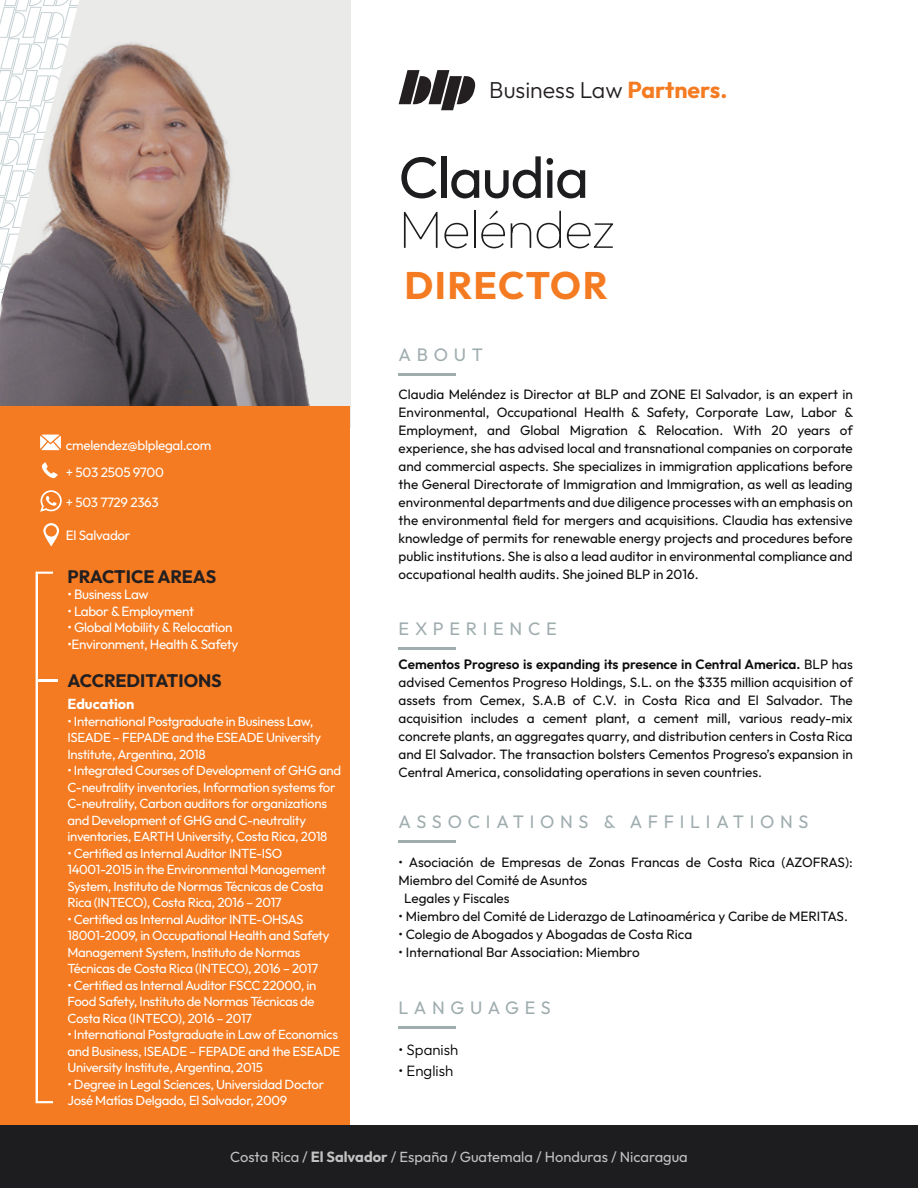
<style>
.page{position:relative;width:918px;height:1188px;background:#fff}
.page>*{position:absolute;margin:0;border:0;box-sizing:border-box;transform-origin:0 0}
.t1{font:58.05px "Outfit";letter-spacing:-.02em;color:#1d1d1f}
.t2{font:100 53.25px "Outfit";letter-spacing:-.02em;color:#1d1d1f}
.t3{font:700 38.25px "Outfit";letter-spacing:.03em;color:#f47b21}
.t4{font:300 23.1px "Outfit";color:#231f20}
.t5{font:18px "Outfit";letter-spacing:.32em;color:#a0adaf}
.t6{font:700 18px "Outfit";letter-spacing:-.005em;color:#231f20}
.t7{font:300 15px "Outfit";color:#000}
.t8{font:14.7px "Outfit";color:#fff}
.t9{font:700 14.4px "Outfit";color:#fff}
.t10{font:13.5px/18px "Outfit";color:#0d0d0d;text-align:justify}
.t11{font:13.5px "Outfit";letter-spacing:-.025em;color:#fff}
.t12{font:13.2px/16.5px "Outfit";letter-spacing:-.025em;color:#fff}
.s1{font-weight:700;color:#f47b21}
.s2{font-weight:600}
.s3{font-weight:700}
</style>
<div class="page">
<div style="left:0;top:0;width:350px;height:428px;background:#eaeae9"></div>
<img style="left:0;top:42px;width:310px;height:364px">
<svg style="left:0;top:0;width:79px;height:306px"></svg>
<hr style="left:399px;top:373px;width:57px;height:3px;background:#a0adaf">
<hr style="left:399px;top:647px;width:57px;height:3px;background:#a0adaf">
<svg style="left:399px;top:70px;width:77px;height:40px"></svg>
<hr style="left:399px;top:840px;width:57px;height:2px;background:#a0adaf">
<hr style="left:399px;top:1026px;width:57px;height:3px;background:#a0adaf">
<div style="left:0;top:406px;width:350px;height:724px;background:#f47b21"></div>
<svg style="left:36px;top:572px;width:17px;height:531px"></svg>
<hr style="left:37px;top:679px;width:20px;height:3px;background:#fff">
<div style="left:0;top:1125px;width:918px;height:63px;background:#1d1d1f"></div>
<svg style="left:42px;top:462px;width:16px;height:16px"></svg>
<svg style="left:40px;top:435px;width:21px;height:15px"></svg>
<svg style="left:40px;top:490px;width:22px;height:22px"></svg>
<svg style="left:43px;top:523px;width:16px;height:23px"></svg>
<h3 class="t4" style="left:489px;top:76px;width:239px">Business Law <span class="s1">Partners.</span></h3>
<h1 class="t1" style="left:399px;top:141px;width:192px">Claudia</h1>
<h2 class="t2" style="left:399px;top:198px;width:218px">Meléndez</h2>
<h3 class="t3" style="left:404px;top:260px;width:205px">DIRECTOR</h3>
<p class="t11" style="left:66px;top:436px;width:147px">cmelendez@blplegal.com</p>
<p class="t11" style="left:66px;top:464px;width:99px">+ 503 2505 9700</p>
<p class="t11" style="left:66px;top:493px;width:94px">+ 503 7729 2363</p>
<p class="t11" style="left:66px;top:527px;width:66px">El Salvador</p>
<h3 class="t6" style="left:68px;top:565px;width:150px">PRACTICE AREAS</h3>
<p class="t11" style="left:68px;top:586px;width:83px">• Business Law</p>
<p class="t11" style="left:68px;top:603px;width:128px">• Labor &amp; Employment</p>
<p class="t11" style="left:68px;top:619px;width:167px">• Global Mobility &amp; Relocation</p>
<p class="t11" style="left:68px;top:636px;width:172px">•Environment, Health &amp; Safety</p>
<h3 class="t6" style="left:68px;top:669px;width:156px">ACCREDITATIONS</h3>
<p class="t9" style="left:68px;top:694px;width:68px">Education</p>
<p class="t12" style="left:68px;top:713px;width:255px">• International Postgraduate in Business Law,<br>ISEADE – FEPADE and the ESEADE University<br>Institute, Argentina, 2018</p>
<p class="t12" style="left:68px;top:763px;width:275px">• Integrated Courses of Development of GHG and C-neutrality inventories, Information systems for C-neutrality, Carbon auditors for organizations and Development of GHG and C-neutrality inventories, EARTH University, Costa Rica, 2018</p>
<p class="t12" style="left:68px;top:845px;width:260px">• Certified as Internal Auditor INTE-ISO 14001-2015 in the Environmental Management System, Instituto de Normas Técnicas de Costa Rica (INTECO), Costa Rica, 2016 – 2017</p>
<p class="t12" style="left:68px;top:911px;width:264px">• Certified as Internal Auditor INTE-OHSAS 18001-2009, in Occupational Health and Safety Management System, Instituto de Normas Técnicas de Costa Rica (INTECO), 2016 – 2017</p>
<p class="t12" style="left:68px;top:977px;width:250px">• Certified as Internal Auditor FSCC 22000, in<br>Food Safety, Instituto de Normas Técnicas de<br>Costa Rica (INTECO), 2016 – 2017</p>
<p class="t12" style="left:68px;top:1027px;width:274px">• International Postgraduate in Law of Economics and Business, ISEADE – FEPADE and the ESEADE<br>University Institute, Argentina, 2015</p>
<p class="t12" style="left:68px;top:1076px;width:258px">• Degree in Legal Sciences, Universidad Doctor<br>José Matías Delgado, El Salvador, 2009</p>
<h3 class="t5" style="left:399px;top:344px;width:86px">ABOUT</h3>
<p class="t10" style="left:399px;top:385px;width:456px">Claudia Meléndez is Director at BLP and ZONE El Salvador, is an expert in Environmental, Occupational Health &amp; Safety, Corporate Law, Labor &amp; Employment, and Global Migration &amp; Relocation. With 20 years of experience, she has advised local and transnational companies on corporate and commercial aspects. She specializes in immigration applications before the General Directorate of Immigration and Immigration, as well as leading environmental departments and due diligence processes with an emphasis on the environmental field for mergers and acquisitions. Claudia has extensive knowledge of permits for renewable energy projects and procedures before public institutions. She is also a lead auditor in environmental compliance and occupational health audits. She joined BLP in 2016.</p>
<h3 class="t5" style="left:399px;top:617px;width:160px">EXPERIENCE</h3>
<p class="t10" style="left:399px;top:656px;width:456px"><span class="s2">Cementos Progreso is expanding its presence in Central America.</span> BLP has advised Cementos Progreso Holdings, S.L. on the $335 million acquisition of assets from Cemex, S.A.B of C.V. in Costa Rica and El Salvador. The acquisition includes a cement plant, a cement mill, various ready-mix concrete plants, an aggregates quarry, and distribution centers in Costa Rica and El Salvador. The transaction bolsters Cementos Progreso’s expansion in Central America, consolidating operations in seven countries.</p>
<h3 class="t5" style="left:399px;top:810px;width:411px">ASSOCIATIONS &amp; AFFILIATIONS</h3>
<p class="t10" style="left:399px;top:854px;width:456px">• Asociación de Empresas de Zonas Francas de Costa Rica (AZOFRAS):</p>
<p class="t10" style="left:399px;top:872px;width:190px">Miembro del Comité de Asuntos</p>
<p class="t10" style="left:404px;top:890px;width:107px">Legales y Fiscales</p>
<p class="t10" style="left:399px;top:908px;width:451px">• Miembro del Comité de Liderazgo de Latinoamérica y Caribe de MERITAS.</p>
<p class="t10" style="left:399px;top:926px;width:295px">• Colegio de Abogados y Abogadas de Costa Rica</p>
<p class="t10" style="left:399px;top:944px;width:243px">• International Bar Association: Miembro</p>
<h3 class="t5" style="left:399px;top:996px;width:154px">LANGUAGES</h3>
<p class="t7" style="left:399px;top:1040px;width:61px">• Spanish</p>
<p class="t7" style="left:399px;top:1062px;width:56px">• English</p>
<p class="t8" style="left:230px;top:1148px;width:459px">Costa Rica / <span class="s3">El Salvador</span> / España / Guatemala / Honduras / Nicaragua</p>
</div>
